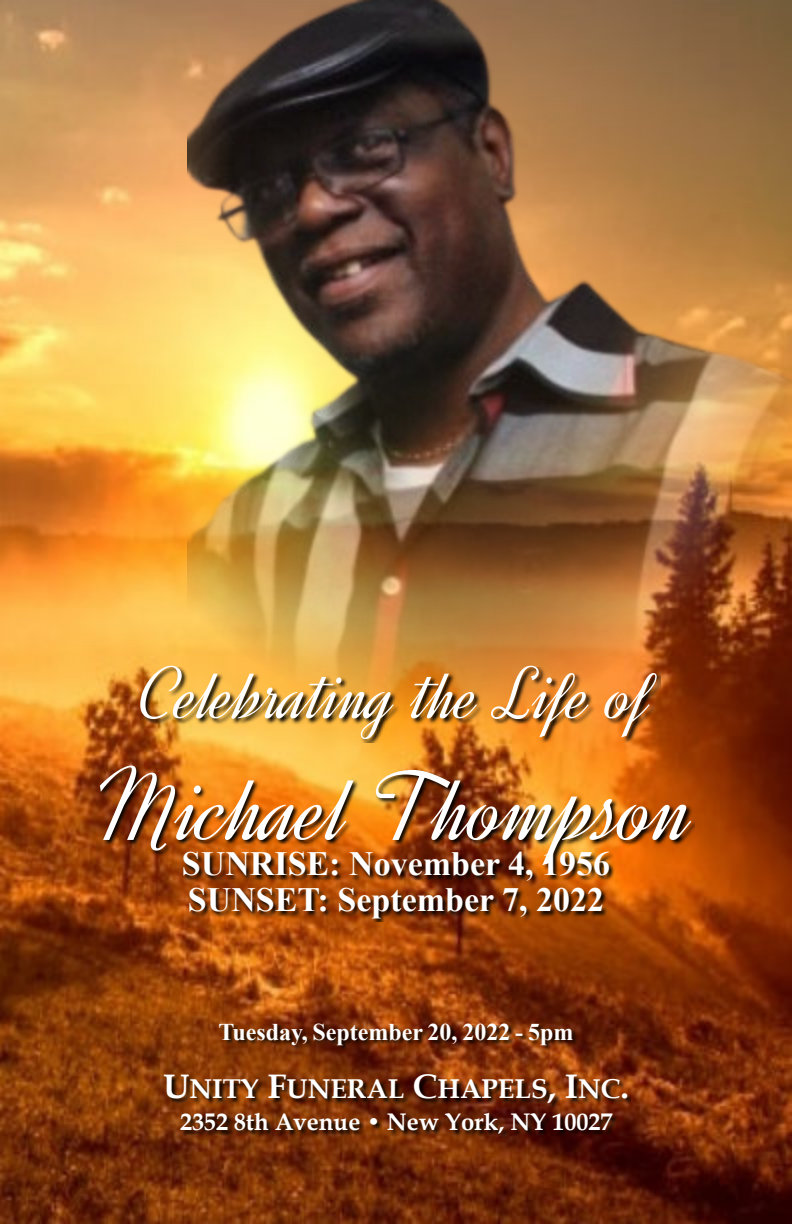
<style>
.page{position:relative;width:792px;height:1224px;background:#fff}
.page>*{position:absolute;margin:0;border:0;box-sizing:border-box;transform-origin:0 0}
.t1{font:100px "Dynalight";color:#fff}
.t2{font:75.2px "Dynalight";color:#fff}
.t3{font:700 34px/35.4px "Times New Roman";color:#fff}
.t4{font:700 27.2px "Book Antiqua";color:#fff}
.t5{font:700 24px "Book Antiqua";color:#fff}
.t6{font:700 24px "Times New Roman";color:#fff}
.s1{font-size:34px}
</style>
<div class="page">
<img style="left:0;top:0;width:792px;height:1224px">
<img style="left:187px;top:0;width:605px;height:721px">
<img style="left:164px;top:1026px;width:467px;height:111px">
<img style="left:140px;top:668px;width:520px;height:75px">
<img style="left:100px;top:768px;width:595px;height:154px">
<h2 class="t2" style="left:140px;top:651px;width:514px">Celebrating the Life of</h2>
<h1 class="t1" style="left:97px;top:750px;width:599px">Michael Thompson</h1>
<p class="t3" style="left:182px;top:850px;width:430px">SUNRISE: November 4, 1956<br>SUNSET: September 7, 2022</p>
<p class="t6" style="left:219px;top:1024px;width:356px">Tuesday, September 20, 2022 - 5pm</p>
<p class="t4" style="left:163px;top:1078px;width:467px"><span class="s1">U</span>NITY <span class="s1">F</span>UNERAL <span class="s1">C</span>HAPELS<span class="s1">, I</span>NC<span class="s1">.</span></p>
<p class="t5" style="left:180px;top:1112px;width:434px">2352 8th Avenue • New York, NY 10027</p>
</div>
